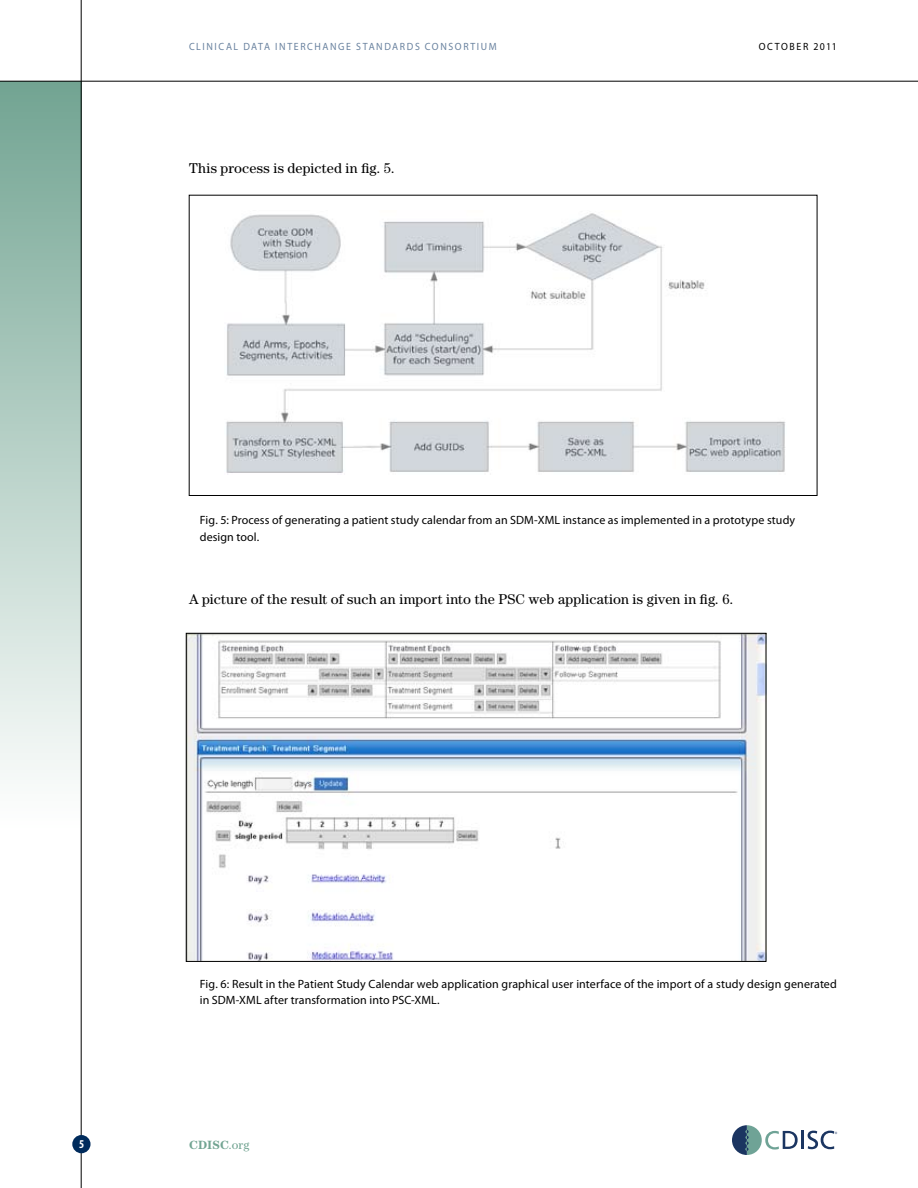
<style>
.page{position:relative;width:918px;height:1188px;background:#fff}
.page>*{position:absolute;margin:0;border:0;box-sizing:border-box;transform-origin:0 0}
.t1{font:14.25px "Century";letter-spacing:.01em;color:#000}
.t2{font:12px/16.5px "Myriad Pro";letter-spacing:.01em;color:#000}
.t3{font:700 12px "Century";letter-spacing:.01em;color:#72a492}
.t4{font:700 condensed 12px "Myriad Pro";color:#fff}
.t5{font:10.5px "Myriad Pro";letter-spacing:.165em;color:#69829f;scale:.94 1}
.t6{font:10.5px "Myriad Pro";letter-spacing:.15em;color:#000;scale:.94 1}
.s1{font-weight:400}
</style>
<div class="page">
<div style="left:0;top:81px;width:81px;height:873px;background:linear-gradient(to bottom,#74a694,#fff)"></div>
<hr style="left:0;top:81px;width:918px;height:1px;background:#000">
<hr style="left:81px;top:0;width:1px;height:1188px;background:#000">
<div style="left:72px;top:1135px;width:19px;height:18px;background:#002b5c;border-radius:50%"></div>
<hr style="left:801px;top:1131px;width:3px;height:18px;background:#1b3561">
<svg style="left:732px;top:1125px;width:66px;height:30px"></svg>
<svg style="left:808px;top:1131px;width:29px;height:18px"></svg>
<img style="left:226px;top:213px;width:560px;height:260px">
<img style="left:188px;top:633px;width:579px;height:329px">
<p class="t5" style="left:189px;top:40px;width:329px">Clinic al Data Interchange Standards Consorti um</p>
<p class="t6" style="left:759px;top:40px;width:85px">Oc tober 2011</p>
<p class="t1" style="left:189px;top:160px;width:207px">This process is depicted in fig. 5.</p>
<p class="t2" style="left:200px;top:512px;width:597px">Fig. 5: Process of generating a patient study calendar from an SDM-XML instance as implemented in a prototype study design tool.</p>
<p class="t1" style="left:189px;top:591px;width:546px">A picture of the result of such an import into the PSC web application is given in fig. 6.</p>
<p class="t2" style="left:200px;top:975px;width:639px">Fig. 6: Result in the Patient Study Calendar web application graphical user interface of the import of a study design generated in SDM-XML after transformation into PSC-XML.</p>
<p class="t4" style="left:79px;top:1137px;width:7px">5</p>
<p class="t3" style="left:189px;top:1138px;width:62px">CDISC<span class="s1">.org</span></p>
</div>
